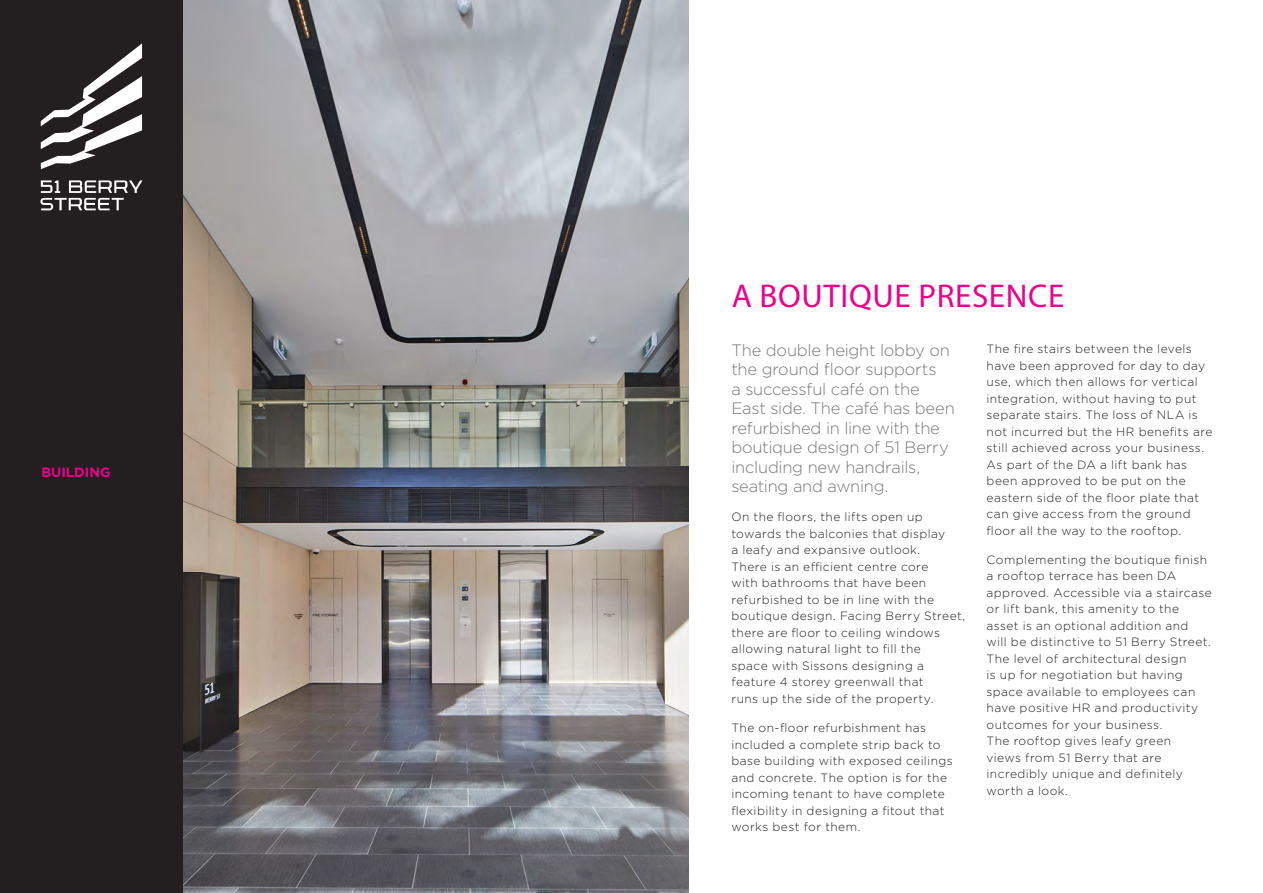
<style>
.page{position:relative;width:1263px;height:893px;background:#fff}
.page>*{position:absolute;margin:0;border:0;box-sizing:border-box;transform-origin:0 0}
.t1{font:33px "Myriad Pro";letter-spacing:.02em;color:#ec008c}
.t2{font:300 16.5px/19.5px "Gotham";letter-spacing:-.015em;color:#78787a}
.t3{font:700 13.5px "Gotham";color:#ec008c}
.t4{font:300 12px/16.5px "Gotham";letter-spacing:.035em;color:#231f20}
</style>
<div class="page">
<img style="left:183px;top:0;width:506px;height:893px">
<div style="left:0;top:0;width:183px;height:893px;background:#231f20"></div>
<svg style="left:41px;top:43px;width:101px;height:126px"></svg>
<svg style="left:40px;top:180px;width:102px;height:30px"></svg>
<p class="t3" style="left:41px;top:463px;width:71px">BUILDING</p>
<h1 class="t1" style="left:732px;top:276px;width:334px">A BOUTIQUE PRESENCE</h1>
<h2 class="t2" style="left:731px;top:339px;width:225px">The double height lobby on the ground floor supports<br>a successful café on the<br>East side. The café has been refurbished in line with the boutique design of 51 Berry including new handrails, seating and awning.</h2>
<p class="t4" style="left:731px;top:508px;width:235px">On the floors, the lifts open up towards the balconies that display<br>a leafy and expansive outlook.<br>There is an efficient centre core<br>with bathrooms that have been refurbished to be in line with the boutique design. Facing Berry Street, there are floor to ceiling windows allowing natural light to fill the<br>space with Sissons designing a feature 4 storey greenwall that<br>runs up the side of the property.</p>
<p class="t4" style="left:731px;top:719px;width:223px">The on-floor refurbishment has included a complete strip back to base building with exposed ceilings and concrete. The option is for the incoming tenant to have complete flexibility in designing a fitout that works best for them.</p>
<p class="t4" style="left:986px;top:340px;width:227px">The fire stairs between the levels have been approved for day to day use, which then allows for vertical integration, without having to put separate stairs. The loss of NLA is not incurred but the HR benefits are still achieved across your business.<br>As part of the DA a lift bank has been approved to be put on the eastern side of the floor plate that can give access from the ground floor all the way to the rooftop.</p>
<p class="t4" style="left:986px;top:551px;width:227px">Complementing the boutique finish a rooftop terrace has been DA approved. Accessible via a staircase or lift bank, this amenity to the asset is an optional addition and will be distinctive to 51 Berry Street.<br>The level of architectural design<br>is up for negotiation but having space available to employees can have positive HR and productivity outcomes for your business.<br>The rooftop gives leafy green<br>views from 51 Berry that are incredibly unique and definitely worth a look.</p>
</div>
